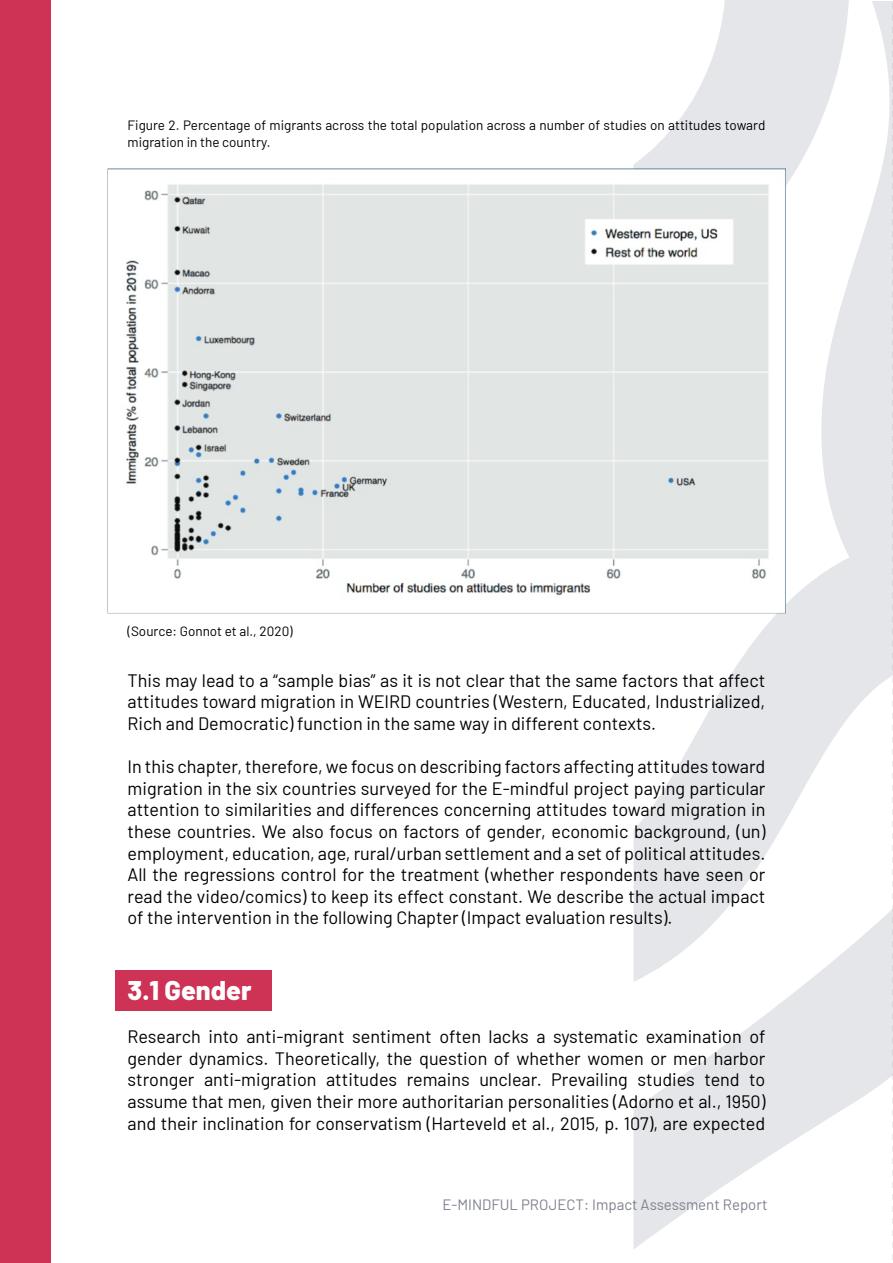
<style>
.page{position:relative;width:893px;height:1263px;background:#fff}
.page>*{position:absolute;margin:0;border:0;box-sizing:border-box;transform-origin:0 0}
.t1{font:800 27px "Barlow";color:#fff}
.t2{font:18px/21.6px "Barlow";color:#000;text-align:justify}
.t3{font:15px "Barlow";color:#7e818f}
.t4{font:13.5px/16.2px "Barlow";color:#000}
</style>
<div class="page">
<div style="left:0;top:0;width:51px;height:1263px;background:#ce3255"></div>
<svg style="left:633px;top:530px;width:260px;height:719px"></svg>
<svg style="left:819px;top:1px;width:74px;height:671px;fill:#e5e6e9"></svg>
<svg style="left:633px;top:0;width:216px;height:311px;fill:#e5e6e9"></svg>
<div style="left:116px;top:970px;width:156px;height:40px;background:#ce3255"></div>
<img style="left:108px;top:169px;width:677px;height:444px">
<p class="t4" style="left:128px;top:116px;width:639px">Figure 2. Percentage of migrants across the total population across a number of studies on attitudes toward migration in the country.</p>
<p class="t4" style="left:128px;top:622px;width:167px">(Source: Gonnot et al., 2020)</p>
<p class="t2" style="left:128px;top:668px;width:639px">This may lead to a “sample bias” as it is not clear that the same factors that affect attitudes toward migration in WEIRD countries (Western, Educated, Industrialized, Rich and Democratic) function in the same way in different contexts.</p>
<p class="t2" style="left:128px;top:754px;width:639px">In this chapter, therefore, we focus on describing factors affecting attitudes toward migration in the six countries surveyed for the E-mindful project paying particular attention to similarities and differences concerning attitudes toward migration in these countries. We also focus on factors of gender, economic background, (un) employment, education, age, rural/urban settlement and a set of political attitudes.<br>All the regressions control for the treatment (whether respondents have seen or read the video/comics) to keep its effect constant. We describe the actual impact of the intervention in the following Chapter (Impact evaluation results).</p>
<p class="t1" style="left:128px;top:970px;width:125px">3.1 Gender</p>
<p class="t2" style="left:128px;top:1024px;width:639px">Research into anti-migrant sentiment often lacks a systematic examination of gender dynamics. Theoretically, the question of whether women or men harbor stronger anti-migration attitudes remains unclear. Prevailing studies tend to assume that men, given their more authoritarian personalities (Adorno et al., 1950) and their inclination for conservatism (Harteveld et al., 2015, p. 107), are expected</p>
<p class="t3" style="left:443px;top:1194px;width:326px">E-MINDFUL PROJECT: Impact Assessment Report</p>
</div>
